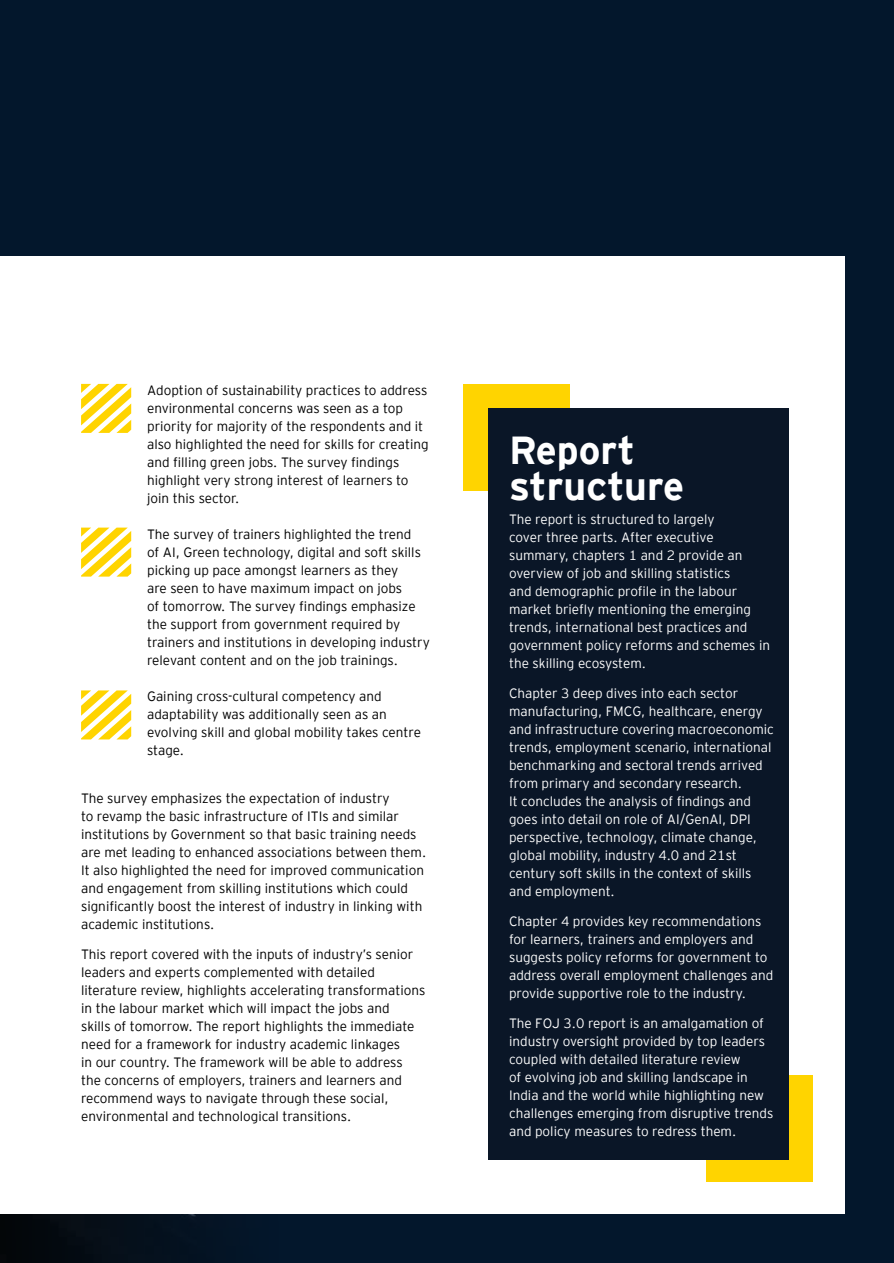
<style>
.page{position:relative;width:894px;height:1263px;background:#fff}
.page>*{position:absolute;margin:0;border:0;box-sizing:border-box;transform-origin:0 0}
.t1{font:700 39px/36px "EY Interstate";color:#fff}
.t2{font:300 13.5px/18px "EY Interstate";color:#000101}
.t3{font:300 13.5px/18px "EY Interstate";color:#fff}
</style>
<div class="page">
<div style="left:0;top:0;width:893px;height:1263px;background:#03172c"></div>
<div style="left:0;top:256px;width:844px;height:957px;background:#fff"></div>
<svg style="left:81px;top:690px;width:50px;height:49px"></svg>
<svg style="left:81px;top:527px;width:50px;height:49px"></svg>
<svg style="left:81px;top:384px;width:50px;height:49px"></svg>
<div style="left:463px;top:384px;width:106px;height:107px;background:#ffd400"></div>
<div style="left:706px;top:1074px;width:106px;height:107px;background:#ffd400"></div>
<div style="left:488px;top:408px;width:300px;height:751px;background:#0a1627"></div>
<p class="t2" style="left:147px;top:380px;width:283px">Adoption of sustainability practices to address environmental concerns was seen as a top priority for majority of the respondents and it also highlighted the need for skills for creating and filling green jobs. The survey findings highlight very strong interest of learners to join this sector.</p>
<p class="t2" style="left:147px;top:524px;width:284px">The survey of trainers highlighted the trend<br>of AI, Green technology, digital and soft skills picking up pace amongst learners as they<br>are seen to have maximum impact on jobs<br>of tomorrow. The survey findings emphasize the support from government required by trainers and institutions in developing industry relevant content and on the job trainings.</p>
<p class="t2" style="left:147px;top:686px;width:275px">Gaining cross-cultural competency and adaptability was additionally seen as an evolving skill and global mobility takes centre stage.</p>
<p class="t2" style="left:81px;top:788px;width:346px">The survey emphasizes the expectation of industry<br>to revamp the basic infrastructure of ITIs and similar institutions by Government so that basic training needs are met leading to enhanced associations between them.<br>It also highlighted the need for improved communication and engagement from skilling institutions which could significantly boost the interest of industry in linking with academic institutions.</p>
<p class="t2" style="left:81px;top:944px;width:346px">This report covered with the inputs of industry’s senior leaders and experts complemented with detailed literature review, highlights accelerating transformations in the labour market which will impact the jobs and<br>skills of tomorrow. The report highlights the immediate need for a framework for industry academic linkages<br>in our country. The framework will be able to address the concerns of employers, trainers and learners and recommend ways to navigate through these social, environmental and technological transitions.</p>
<h1 class="t1" style="left:509px;top:429px;width:177px">Report structure</h1>
<p class="t3" style="left:509px;top:509px;width:262px">The report is structured to largely<br>cover three parts. After executive summary, chapters 1 and 2 provide an overview of job and skilling statistics<br>and demographic profile in the labour market briefly mentioning the emerging trends, international best practices and government policy reforms and schemes in the skilling ecosystem.</p>
<p class="t3" style="left:509px;top:683px;width:266px">Chapter 3 deep dives into each sector manufacturing, FMCG, healthcare, energy and infrastructure covering macroeconomic trends, employment scenario, international benchmarking and sectoral trends arrived from primary and secondary research.<br>It concludes the analysis of findings and goes into detail on role of AI/GenAI, DPI perspective, technology, climate change, global mobility, industry 4.0 and 21st century soft skills in the context of skills and employment.</p>
<p class="t3" style="left:509px;top:911px;width:266px">Chapter 4 provides key recommendations for learners, trainers and employers and suggests policy reforms for government to address overall employment challenges and provide supportive role to the industry.</p>
<p class="t3" style="left:509px;top:1013px;width:266px">The FOJ 3.0 report is an amalgamation of industry oversight provided by top leaders coupled with detailed literature review<br>of evolving job and skilling landscape in India and the world while highlighting new challenges emerging from disruptive trends and policy measures to redress them.</p>
</div>
